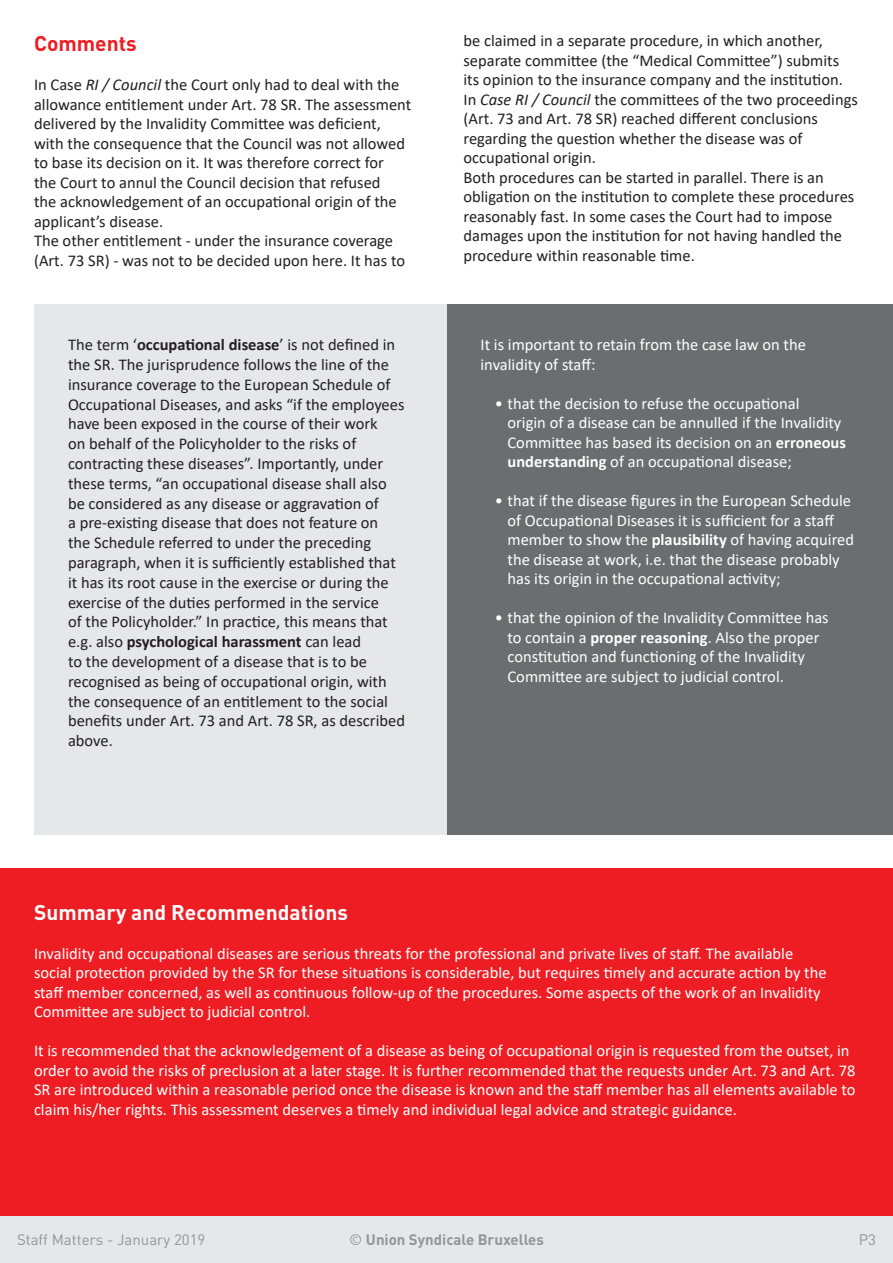
<style>
.page{position:relative;width:893px;height:1263px;background:#fff}
.page>*{position:absolute;margin:0;border:0;box-sizing:border-box;transform-origin:0 0}
.t1{font:700 21px "DIN";color:#fff}
.t2{font:700 21px "DIN";color:#ee1d23}
.t3{font:16.5px/19.8px "Calibri";color:#231f20}
.t4{font:16.5px/19.5px "Calibri";color:#fff}
.t5{font:15px "DIN Pro";color:#939598}
.t6{font:700 15px "DIN Pro";color:#939598}
.s1{font-style:italic}
.s2{font-weight:700}
.s3{font-weight:400}
</style>
<div class="page">
<div style="left:0;top:1216px;width:893px;height:47px;background:#e6e7e9"></div>
<div style="left:446px;top:304px;width:447px;height:530px;background:#6c6d70"></div>
<div style="left:34px;top:304px;width:412px;height:530px;background:#e6e7e9"></div>
<div style="left:0;top:868px;width:893px;height:348px;background:#ee1d23"></div>
<p class="t2" style="left:34px;top:30px;width:104px">Comments</p>
<p class="t3" style="left:34px;top:75px;width:379px">In Case <span class="s1">RI / Council</span> the Court only had to deal with the allowance entitlement under Art. 78 SR. The assessment delivered by the Invalidity Committee was deficient, with the consequence that the Council was not allowed to base its decision on it. It was therefore correct for<br>the Court to annul the Council decision that refused<br>the acknowledgement of an occupational origin of the applicant’s disease.</p>
<p class="t3" style="left:34px;top:231px;width:373px">The other entitlement - under the insurance coverage (Art. 73 SR) - was not to be decided upon here. It has to</p>
<p class="t3" style="left:68px;top:334px;width:338px">The term ‘<span class="s2">occupational disease</span>’ is not defined in the SR. The jurisprudence follows the line of the insurance coverage to the European Schedule of Occupational Diseases, and asks “if the employees have been exposed in the course of their work<br>on behalf of the Policyholder to the risks of contracting these diseases”. Importantly, under these terms, “an occupational disease shall also be considered as any disease or aggravation of<br>a pre-existing disease that does not feature on<br>the Schedule referred to under the preceding paragraph, when it is sufficiently established that it has its root cause in the exercise or during the exercise of the duties performed in the service<br>of the Policyholder.” In practice, this means that e.g. also <span class="s2">psychological harassment</span> can lead<br>to the development of a disease that is to be recognised as being of occupational origin, with the consequence of an entitlement to the social benefits under Art. 73 and Art. 78 SR, as described above.</p>
<p class="t3" style="left:463px;top:31px;width:396px">be claimed in a separate procedure, in which another, separate committee (the “Medical Committee”) submits its opinion to the insurance company and the institution.<br>In <span class="s1">Case RI / Council</span> the committees of the two proceedings (Art. 73 and Art. 78 SR) reached different conclusions regarding the question whether the disease was of occupational origin.</p>
<p class="t3" style="left:463px;top:167px;width:392px">Both procedures can be started in parallel. There is an obligation on the institution to complete these procedures reasonably fast. In some cases the Court had to impose damages upon the institution for not having handled the procedure within reasonable time.</p>
<p class="t4" style="left:480px;top:335px;width:327px">It is important to retain from the case law on the invalidity of staff:</p>
<p class="t4" style="left:507px;top:393px;width:340px;text-indent:-13px">• that the decision to refuse the occupational<br>origin of a disease can be annulled if the Invalidity Committee has based its decision on an <span class="s2">erroneous understanding</span> of an occupational disease;</p>
<p class="t4" style="left:507px;top:491px;width:348px;text-indent:-13px">• that if the disease figures in the European Schedule of Occupational Diseases it is sufficient for a staff member to show the <span class="s2">plausibility</span> of having acquired the disease at work, i.e. that the disease probably has its origin in the occupational activity;</p>
<p class="t4" style="left:507px;top:608px;width:323px;text-indent:-13px">• that the opinion of the Invalidity Committee has to contain a <span class="s2">proper reasoning</span>. Also the proper constitution and functioning of the Invalidity Committee are subject to judicial control.</p>
<p class="t1" style="left:34px;top:898px;width:315px">Summary and Recommendations</p>
<p class="t4" style="left:34px;top:943px;width:794px">Invalidity and occupational diseases are serious threats for the professional and private lives of staff. The available social protection provided by the SR for these situations is considerable, but requires timely and accurate action by the staff member concerned, as well as continuous follow-up of the procedures. Some aspects of the work of an Invalidity Committee are subject to judicial control.</p>
<p class="t4" style="left:34px;top:1040px;width:823px">It is recommended that the acknowledgement of a disease as being of occupational origin is requested from the outset, in order to avoid the risks of preclusion at a later stage. It is further recommended that the requests under Art. 73 and Art. 78<br>SR are introduced within a reasonable period once the disease is known and the staff member has all elements available to claim his/her rights. This assessment deserves a timely and individual legal advice and strategic guidance.</p>
<p class="t5" style="left:17px;top:1230px;width:190px">Staff Matters - January 2019</p>
<p class="t6" style="left:349px;top:1230px;width:196px"><span class="s3">©</span> Union Syndicale Bruxelles</p>
<p class="t5" style="left:859px;top:1230px;width:19px">P3</p>
</div>
